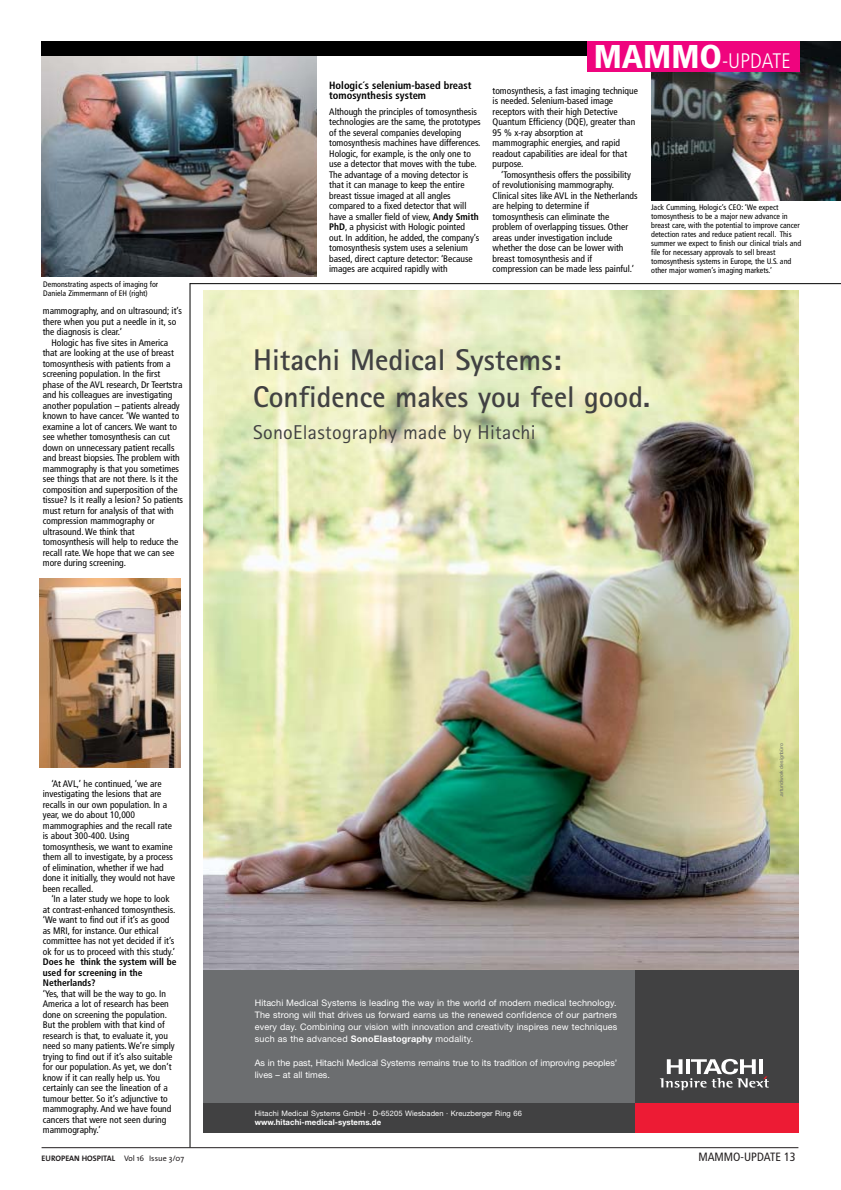
<style>
.page{position:relative;width:841px;height:1190px;background:#fff}
.page>*{position:absolute;margin:0;border:0;box-sizing:border-box;transform-origin:0 0}
.t1{font:700 30px/37px "Rotis Sans Serif";color:#414142}
.t2{font:300 condensed 21px "Frutiger";color:#fff}
.t3{font:20px "Rotis Sans Serif";letter-spacing:.015em;color:#414142}
.t4{font:condensed 12px "Frutiger";color:#231f20}
.t5{font:700 condensed 10.5px/10.5px "Frutiger";color:#000}
.t6{font:condensed 9.5px/10.5px "Frutiger";color:#000}
.t7{font:700 condensed 9.5px/10.5px "Frutiger";color:#000}
.t8{font:9px/12px "Helvetica Neue";color:#fff;text-align:justify}
.t9{font:condensed 8px/9px "Frutiger";color:#000}
.t10{font:700 8px "The Sans";color:#231f20}
.t11{font:700 8px "Helvetica Neue";letter-spacing:.01em;color:#fff}
.t12{font:7.5px "Helvetica Neue";letter-spacing:.015em;color:#fff}
.t13{font:5px "Helvetica Neue";letter-spacing:.005em;color:#6c6e70}
.s1{font-weight:700}
.s2{font-weight:900;font-size:33px}
.s3{font-weight:400}
</style>
<div class="page">
<hr style="left:42px;top:1147px;width:756px;height:1px;background:#231f20">
<img style="left:203px;top:291px;width:595px;height:842px">
<img style="left:651px;top:42px;width:190px;height:158px">
<hr style="left:190px;top:283px;width:1px;height:864px;background:#000">
<hr style="left:190px;top:283px;width:651px;height:1px;background:#000">
<img style="left:39px;top:579px;width:141px;height:189px">
<img style="left:42px;top:56px;width:275px;height:220px">
<div style="left:42px;top:42px;width:758px;height:14px;background:#000"></div>
<div style="left:587px;top:42px;width:213px;height:30px;background:#ef047e"></div>
<p class="t9" style="left:43px;top:280px;width:116px">Demonstrating aspects of imaging for<br>Daniela Zimmermann of EH (right)</p>
<p class="t6" style="left:43px;top:306px;width:141px">mammography, and on ultrasound; it’s there when you put a needle in it, so the diagnosis is clear.’</p>
<p class="t6" style="left:43px;top:338px;width:142px;text-indent:9px">Hologic has five sites in America that are looking at the use of breast tomosynthesis with patients from a screening population. In the first phase of the AVL research, Dr Teertstra and his colleagues are investigating another population – patients already known to have cancer. ‘We wanted to examine a lot of cancers. We want to see whether tomosynthesis can cut down on unnecessary patient recalls and breast biopsies. The problem with mammography is that you sometimes see things that are not there. Is it the composition and superposition of the tissue? Is it really a lesion? So patients must return for analysis of that with compression mammography or ultrasound. We think that tomosynthesis will help to reduce the recall rate. We hope that we can see more during screening.</p>
<p class="t6" style="left:43px;top:779px;width:134px;text-indent:9px">‘At AVL,’ he continued, ‘we are investigating the lesions that are recalls in our own population. In a year, we do about 10,000 mammographies and the recall rate is about 300-400. Using tomosynthesis, we want to examine them all to investigate, by a process of elimination, whether if we had done it initially, they would not have been recalled.</p>
<p class="t6" style="left:43px;top:894px;width:134px;text-indent:9px">‘In a later study we hope to look at contrast-enhanced tomosynthesis. ‘We want to find out if it’s as good as MRI, for instance. Our ethical committee has not yet decided if it’s ok for us to proceed with this study.’</p>
<p class="t7" style="left:43px;top:957px;width:135px">Does he think the system will be used for screening in the<br>Netherlands?</p>
<p class="t6" style="left:43px;top:989px;width:133px">‘Yes, that will be the way to go. In<br>America a lot of research has been done on screening the population.<br>But the problem with that kind of research is that, to evaluate it, you need so many patients. We’re simply trying to find out if it’s also suitable for our population. As yet, we don’t know if it can really help us. You certainly can see the lineation of a tumour better. So it’s adjunctive to mammography. And we have found cancers that were not seen during mammography.’</p>
<p class="t5" style="left:329px;top:81px;width:144px">Hologic´s selenium-based breast tomosynthesis system</p>
<p class="t6" style="left:329px;top:107px;width:153px">Although the principles of tomosynthesis technologies are the same, the prototypes of the several companies developing tomosynthesis machines have differences.<br>Hologic, for example, is the only one to use a detector that moves with the tube.<br>The advantage of a moving detector is that it can manage to keep the entire breast tissue imaged at all angles compared to a fixed detector that will have a smaller field of view, <span class="s1">Andy Smith PhD</span>, a physicist with Hologic pointed out. In addition, he added, the company’s tomosynthesis system uses a selenium based, direct capture detector: ‘Because images are acquired rapidly with</p>
<h2 class="t2" style="left:594px;top:52px;width:198px"><span class="s2">MAMMO</span>-UPDATE</h2>
<p class="t6" style="left:493px;top:86px;width:147px">tomosynthesis, a fast imaging technique is needed. Selenium-based image receptors with their high Detective<br>Quantum Efficiency (DQE), greater than<br>95 % x-ray absorption at mammographic energies, and rapid readout capabilities are ideal for that purpose.</p>
<p class="t6" style="left:493px;top:170px;width:147px;text-indent:9px">‘Tomosynthesis offers the possibility of revolutionising mammography.<br>Clinical sites like AVL in the Netherlands are helping to determine if tomosynthesis can eliminate the problem of overlapping tissues. Other areas under investigation include whether the dose can be lower with breast tomosynthesis and if compression can be made less painful.’</p>
<p class="t9" style="left:651px;top:204px;width:152px">Jack Cumming, Hologic’s CEO: ‘We expect tomosynthesis to be a major new advance in breast care, with the potential to improve cancer detection rates and reduce patient recall. This summer we expect to finish our clinical trials and file for necessary approvals to sell breast tomosynthesis systems in Europe, the U.S. and other major women’s imaging markets.’</p>
<h1 class="t1" style="left:253px;top:344px;width:398px">Hitachi Medical Systems:<br>Confidence makes you feel good.</h1>
<h3 class="t3" style="left:253px;top:425px;width:284px">SonoElastography made by Hitachi</h3>
<p class="t8" style="left:255px;top:997px;width:364px">Hitachi Medical Systems is leading the way in the world of modern medical technology.<br>The strong will that drives us forward earns us the renewed confidence of our partners every day. Combining our vision with innovation and creativity inspires new techniques such as the advanced <span class="s1">SonoElastography</span> modality.</p>
<p class="t8" style="left:255px;top:1057px;width:364px">As in the past, Hitachi Medical Systems remains true to its tradition of improving peoples’ lives – at all times.</p>
<p class="t12" style="left:255px;top:1110px;width:269px">Hitachi Medical Systems GmbH · D-65205 Wiesbaden · Kreuzberger Ring 66</p>
<p class="t11" style="left:255px;top:1120px;width:128px">www.hitachi-medical-systems.de</p>
<p class="t13" style="left:780px;top:797px;width:55px;rotate:-90deg">.artundwork designbüro</p>
<p class="t10" style="left:42px;top:1155px;width:144px">EUROPEAN HOSPITAL <span class="s3">Vol 16 Issue 3/07</span></p>
<p class="t4" style="left:698px;top:1152px;width:99px">MAMMO-UPDATE 13</p>
</div>
